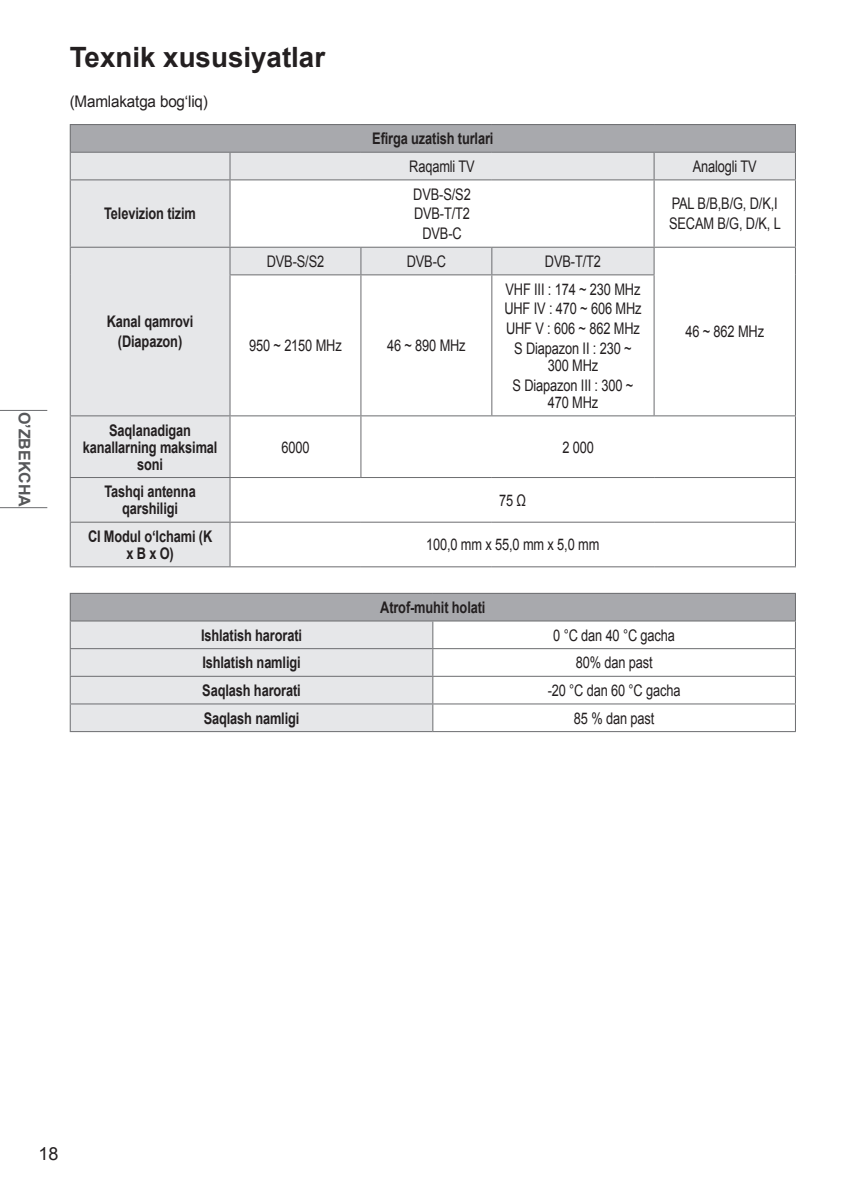
<style>
.page{position:relative;width:843px;height:1194px;background:#fff}
.page>*{position:absolute;margin:0;border:0;box-sizing:border-box;transform-origin:0 0}
.Title1{font:700 28px "Arial";color:#231f20}
.t1{font:18px "Arial";color:#231f20}
.Body_Center{font:16px/17px "Arial";letter-spacing:-.01em;color:#231f20;text-align:center;scale:.8 1}
.Body_Bold_Center{font:700 16px/17px "Arial";letter-spacing:-.01em;color:#231f20;text-align:center;scale:.8 1}
.Body{font:16px "Arial";letter-spacing:-.01em;color:#231f20;scale:.95 1}
.t2{font:700 16px "Arial";color:#57585a}
</style>
<div class="page">
<div style="left:70px;top:125px;width:725px;height:27px;background:#a8a9ad"></div>
<svg style="left:71px;top:153px;width:723px;height:413px"></svg>
<hr style="left:70px;top:124px;width:160px;height:1px;background:#6c6d70">
<hr style="left:230px;top:124px;width:131px;height:1px;background:#6c6d70">
<hr style="left:361px;top:124px;width:130px;height:1px;background:#6c6d70">
<hr style="left:491px;top:124px;width:163px;height:1px;background:#6c6d70">
<hr style="left:654px;top:124px;width:141px;height:1px;background:#6c6d70">
<hr style="left:70px;top:152px;width:160px;height:1px;background:#6c6d70">
<svg style="left:70px;top:125px;width:1px;height:54px"></svg>
<hr style="left:230px;top:152px;width:131px;height:1px;background:#6c6d70">
<svg style="left:229px;top:153px;width:1px;height:26px"></svg>
<hr style="left:361px;top:152px;width:130px;height:1px;background:#6c6d70">
<hr style="left:491px;top:152px;width:163px;height:1px;background:#6c6d70">
<hr style="left:654px;top:152px;width:141px;height:1px;background:#6c6d70">
<svg style="left:653px;top:153px;width:1px;height:26px"></svg>
<svg style="left:794px;top:151px;width:1px;height:28px"></svg>
<hr style="left:70px;top:179px;width:160px;height:1px;background:#6c6d70">
<hr style="left:70px;top:180px;width:1px;height:67px;background:#6c6d70">
<hr style="left:70px;top:247px;width:160px;height:1px;background:#6c6d70">
<svg style="left:70px;top:248px;width:1px;height:27px"></svg>
<hr style="left:70px;top:275px;width:1px;height:140px;background:#6c6d70">
<hr style="left:70px;top:415px;width:160px;height:1px;background:#6c6d70">
<hr style="left:70px;top:416px;width:1px;height:61px;background:#6c6d70">
<hr style="left:70px;top:477px;width:160px;height:1px;background:#6c6d70">
<hr style="left:70px;top:478px;width:1px;height:44px;background:#6c6d70">
<hr style="left:70px;top:522px;width:160px;height:1px;background:#6c6d70">
<hr style="left:70px;top:523px;width:1px;height:43px;background:#6c6d70">
<hr style="left:70px;top:566px;width:160px;height:1px;background:#6c6d70">
<hr style="left:230px;top:179px;width:131px;height:1px;background:#6c6d70">
<hr style="left:229px;top:180px;width:1px;height:67px;background:#6c6d70">
<hr style="left:361px;top:179px;width:130px;height:1px;background:#6c6d70">
<hr style="left:491px;top:179px;width:163px;height:1px;background:#6c6d70">
<hr style="left:654px;top:179px;width:141px;height:1px;background:#6c6d70">
<hr style="left:653px;top:180px;width:1px;height:67px;background:#6c6d70">
<hr style="left:794px;top:180px;width:1px;height:67px;background:#6c6d70">
<hr style="left:230px;top:247px;width:131px;height:1px;background:#6c6d70">
<svg style="left:229px;top:248px;width:1px;height:26px"></svg>
<hr style="left:361px;top:247px;width:130px;height:1px;background:#6c6d70">
<svg style="left:360px;top:248px;width:1px;height:26px"></svg>
<hr style="left:491px;top:247px;width:163px;height:1px;background:#6c6d70">
<svg style="left:491px;top:248px;width:1px;height:26px"></svg>
<hr style="left:654px;top:247px;width:141px;height:1px;background:#6c6d70">
<svg style="left:653px;top:248px;width:1px;height:26px"></svg>
<hr style="left:229px;top:274px;width:132px;height:1px;background:#6c6d70">
<hr style="left:229px;top:275px;width:1px;height:140px;background:#6c6d70">
<hr style="left:361px;top:274px;width:130px;height:1px;background:#6c6d70">
<hr style="left:360px;top:275px;width:1px;height:140px;background:#6c6d70">
<hr style="left:491px;top:274px;width:163px;height:1px;background:#6c6d70">
<hr style="left:491px;top:275px;width:1px;height:140px;background:#6c6d70">
<hr style="left:653px;top:275px;width:1px;height:140px;background:#6c6d70">
<hr style="left:794px;top:275px;width:1px;height:140px;background:#6c6d70">
<hr style="left:230px;top:415px;width:131px;height:1px;background:#6c6d70">
<hr style="left:229px;top:416px;width:1px;height:61px;background:#6c6d70">
<hr style="left:361px;top:415px;width:130px;height:1px;background:#6c6d70">
<hr style="left:360px;top:416px;width:1px;height:61px;background:#6c6d70">
<hr style="left:491px;top:415px;width:163px;height:1px;background:#6c6d70">
<hr style="left:654px;top:415px;width:141px;height:1px;background:#6c6d70">
<hr style="left:794px;top:416px;width:1px;height:61px;background:#6c6d70">
<hr style="left:230px;top:477px;width:131px;height:1px;background:#6c6d70">
<hr style="left:229px;top:478px;width:1px;height:44px;background:#6c6d70">
<hr style="left:361px;top:477px;width:130px;height:1px;background:#6c6d70">
<hr style="left:491px;top:477px;width:163px;height:1px;background:#6c6d70">
<hr style="left:654px;top:477px;width:141px;height:1px;background:#6c6d70">
<hr style="left:794px;top:478px;width:1px;height:44px;background:#6c6d70">
<hr style="left:230px;top:522px;width:131px;height:1px;background:#6c6d70">
<hr style="left:229px;top:523px;width:1px;height:43px;background:#6c6d70">
<hr style="left:361px;top:522px;width:130px;height:1px;background:#6c6d70">
<hr style="left:491px;top:522px;width:163px;height:1px;background:#6c6d70">
<hr style="left:654px;top:522px;width:141px;height:1px;background:#6c6d70">
<hr style="left:794px;top:523px;width:1px;height:43px;background:#6c6d70">
<hr style="left:230px;top:566px;width:131px;height:1px;background:#6c6d70">
<hr style="left:361px;top:566px;width:130px;height:1px;background:#6c6d70">
<hr style="left:491px;top:566px;width:163px;height:1px;background:#6c6d70">
<hr style="left:654px;top:566px;width:141px;height:1px;background:#6c6d70">
<div style="left:70px;top:593px;width:725px;height:28px;background:#a8a9ad"></div>
<div style="left:71px;top:621px;width:361px;height:110px;background:#e6e7e9"></div>
<hr style="left:70px;top:593px;width:363px;height:1px;background:#6c6d70">
<hr style="left:433px;top:593px;width:362px;height:1px;background:#6c6d70">
<hr style="left:70px;top:620px;width:363px;height:1px;background:#6c6d70">
<hr style="left:433px;top:620px;width:362px;height:1px;background:#6c6d70">
<hr style="left:70px;top:648px;width:363px;height:1px;background:#6c6d70">
<hr style="left:433px;top:648px;width:362px;height:1px;background:#6c6d70">
<hr style="left:70px;top:676px;width:363px;height:1px;background:#6c6d70">
<hr style="left:433px;top:676px;width:362px;height:1px;background:#6c6d70">
<hr style="left:70px;top:703px;width:363px;height:1px;background:#6c6d70">
<svg style="left:70px;top:594px;width:1px;height:137px"></svg>
<hr style="left:433px;top:703px;width:362px;height:1px;background:#6c6d70">
<svg style="left:432px;top:621px;width:1px;height:110px"></svg>
<hr style="left:70px;top:731px;width:363px;height:1px;background:#6c6d70">
<hr style="left:433px;top:731px;width:362px;height:1px;background:#6c6d70">
<hr style="left:0;top:410px;width:47px;height:1px;background:#6c6d70">
<hr style="left:0;top:507px;width:47px;height:1px;background:#6c6d70">
<p class="t2" style="left:35px;top:412px;width:97px;rotate:90deg">O’ZBEKCHA</p>
<p class="Title1" style="left:70px;top:39px;width:257px">Texnik xususiyatlar</p>
<p class="Body" style="left:70px;top:91px;width:147px">(Mamlakatga bog‘liq)</p>
<p class="Body_Bold_Center" style="left:104px;top:206px;width:116px">Televizion tizim</p>
<p class="Body_Bold_Center" style="left:372px;top:131px;width:153px">Efirga uzatish turlari</p>
<p class="Body_Center" style="left:409px;top:158px;width:83px">Raqamli TV</p>
<p class="Body_Center" style="left:692px;top:158px;width:81px">Analogli TV</p>
<p class="Body_Center" style="left:413px;top:186px;width:73px">DVB-S/S2</p>
<p class="Body_Center" style="left:414px;top:205px;width:72px">DVB-T/T2</p>
<p class="Body_Center" style="left:422px;top:225px;width:51px">DVB-C</p>
<p class="Body_Center" style="left:671px;top:195px;width:134px">PAL B/B,B/G, D/K,I</p>
<p class="Body_Center" style="left:669px;top:215px;width:141px">SECAM B/G, D/K, L</p>
<p class="Body_Bold_Center" style="left:107px;top:314px;width:110px">Kanal qamrovi</p>
<p class="Body_Bold_Center" style="left:118px;top:334px;width:82px">(Diapazon)</p>
<p class="Body_Bold_Center" style="left:83px;top:422px;width:170px">Saqlanadigan kanallarning maksimal soni</p>
<p class="Body_Center" style="left:267px;top:253px;width:73px">DVB-S/S2</p>
<p class="Body_Center" style="left:406px;top:253px;width:51px">DVB-C</p>
<p class="Body_Center" style="left:545px;top:253px;width:71px">DVB-T/T2</p>
<p class="Body_Center" style="left:249px;top:337px;width:117px">950 ~ 2150 MHz</p>
<p class="Body_Center" style="left:387px;top:337px;width:100px">46 ~ 890 MHz</p>
<p class="Body_Center" style="left:505px;top:281px;width:170px">VHF III : 174 ~ 230 MHz</p>
<p class="Body_Center" style="left:504px;top:300px;width:173px">UHF IV : 470 ~ 606 MHz</p>
<p class="Body_Center" style="left:506px;top:320px;width:169px">UHF V : 606 ~ 862 MHz</p>
<p class="Body_Center" style="left:514px;top:340px;width:148px">S Diapazon II : 230 ~<br>300 MHz</p>
<p class="Body_Center" style="left:512px;top:377px;width:152px">S Diapazon III : 300 ~<br>470 MHz</p>
<p class="Body_Center" style="left:281px;top:439px;width:37px">6000</p>
<p class="Body_Center" style="left:562px;top:439px;width:41px">2 000</p>
<p class="Body_Center" style="left:685px;top:323px;width:100px">46 ~ 862 MHz</p>
<p class="Body_Bold_Center" style="left:104px;top:483px;width:116px">Tashqi antenna qarshiligi</p>
<p class="Body_Center" style="left:499px;top:492px;width:35px">75 Ω</p>
<p class="Body_Bold_Center" style="left:88px;top:528px;width:157px">CI Modul o‘lchami (K x B x O)</p>
<p class="Body_Center" style="left:426px;top:536px;width:218px">100,0 mm x 55,0 mm x 5,0 mm</p>
<p class="Body_Bold_Center" style="left:380px;top:599px;width:133px">Atrof-muhit holati</p>
<p class="Body_Bold_Center" style="left:201px;top:627px;width:128px">Ishlatish harorati</p>
<p class="Body_Center" style="left:553px;top:627px;width:154px">0 °C dan 40 °C gacha</p>
<p class="Body_Bold_Center" style="left:202px;top:655px;width:124px">Ishlatish namligi</p>
<p class="Body_Center" style="left:575px;top:654px;width:98px">80% dan past</p>
<p class="Body_Bold_Center" style="left:202px;top:682px;width:124px">Saqlash harorati</p>
<p class="Body_Center" style="left:547px;top:682px;width:167px">-20 °C dan 60 °C gacha</p>
<p class="Body_Bold_Center" style="left:204px;top:710px;width:121px">Saqlash namligi</p>
<p class="Body_Center" style="left:574px;top:710px;width:102px">85 % dan past</p>
<p class="t1" style="left:39px;top:1142px;width:22px">18</p>
</div>
